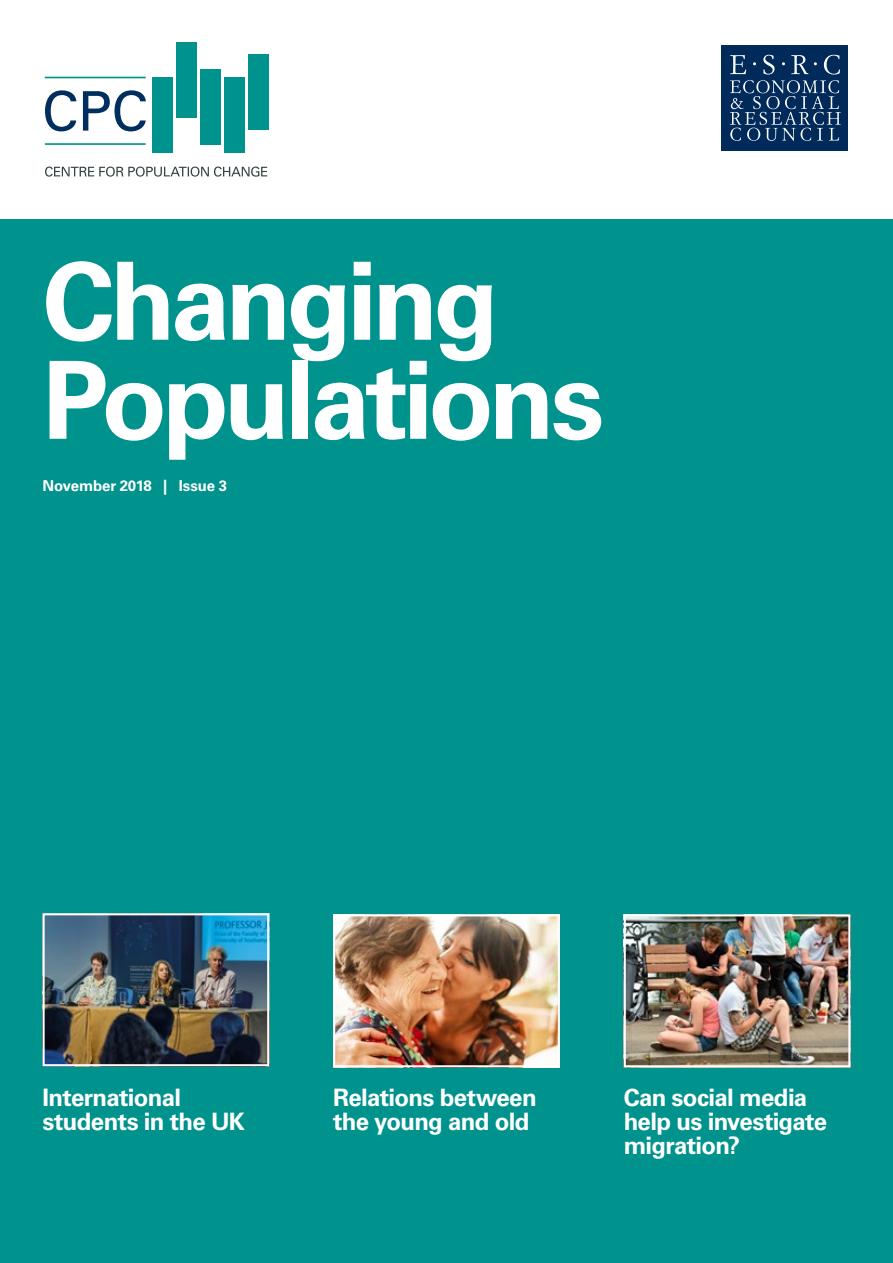
<style>
.page{position:relative;width:893px;height:1263px;background:#fff}
.page>*{position:absolute;margin:0;border:0;box-sizing:border-box;transform-origin:0 0}
.t1{font:700 108px/99px "Univers LT Std";letter-spacing:-.045em;color:#fff}
.t2{font:700 24px/24px "Univers LT Std";letter-spacing:-.03em;color:#fff}
.t3{font:700 15px "Univers LT Std";letter-spacing:-.01em;color:#fff}
</style>
<div class="page">
<div style="left:0;top:219px;width:893px;height:1044px;background:#00928c"></div>
<img style="left:336px;top:917px;width:221px;height:147px">
<div style="left:333px;top:914px;width:227px;height:153px;border:2px solid #fff"></div>
<img style="left:627px;top:917px;width:220px;height:147px">
<div style="left:624px;top:914px;width:226px;height:153px;border:2px solid #fff"></div>
<img style="left:46px;top:916px;width:220px;height:147px">
<div style="left:43px;top:913px;width:226px;height:153px;border:2px solid #fff"></div>
<div style="left:152px;top:77px;width:21px;height:75px;background:#00928c"></div>
<div style="left:176px;top:43px;width:20px;height:75px;background:#00928c"></div>
<div style="left:200px;top:69px;width:20px;height:76px;background:#00928c"></div>
<div style="left:224px;top:77px;width:20px;height:75px;background:#00928c"></div>
<div style="left:248px;top:55px;width:20px;height:75px;background:#00928c"></div>
<svg style="left:45px;top:166px;width:222px;height:11px"></svg>
<svg style="left:45px;top:90px;width:101px;height:41px"></svg>
<hr style="left:45px;top:77px;width:101px;height:1px;background:#00928c">
<hr style="left:45px;top:143px;width:101px;height:2px;background:#00928c">
<div style="left:721px;top:45px;width:127px;height:106px;background:#002a5a"></div>
<svg style="left:730px;top:55px;width:111px;height:86px"></svg>
<h1 class="t1" style="left:43px;top:253px;width:563px">Changing<br>Populations</h1>
<p class="t3" style="left:43px;top:477px;width:186px">November 2018 | Issue 3</p>
<p class="t2" style="left:43px;top:1086px;width:204px">International students in the UK</p>
<p class="t2" style="left:333px;top:1086px;width:205px">Relations between the young and old</p>
<p class="t2" style="left:624px;top:1086px;width:205px">Can social media help us investigate migration?</p>
</div>
